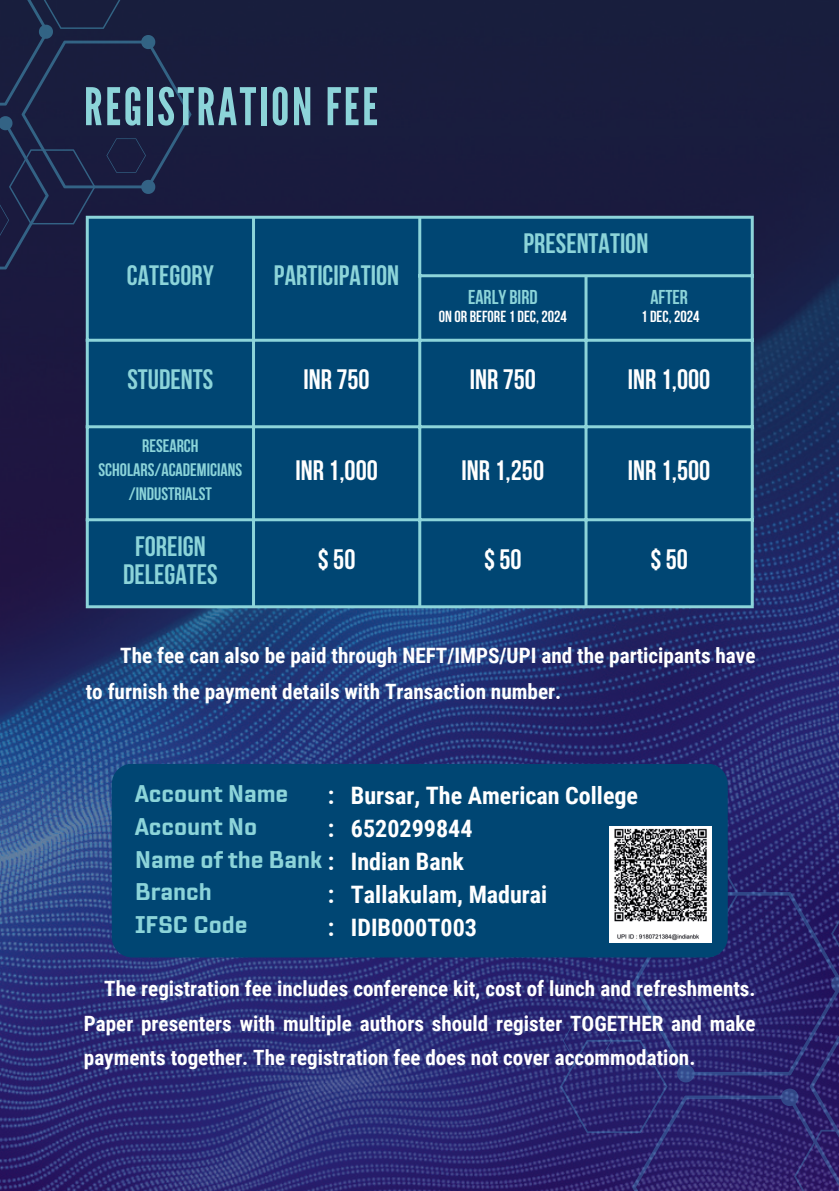
<style>
.page{position:relative;width:839px;height:1191px;background:#fff}
.page>*{position:absolute;margin:0;border:0;box-sizing:border-box;transform-origin:0 0}
.t1{font:51.8px "League Gothic";letter-spacing:.05em;color:#8cd4d9}
.t2{font:700 28px/28px "Bebas Neue";color:#8cd4d9;text-align:center}
.t3{font:700 28px "Bebas Neue";color:#fff}
.t4{font:700 24px/33px "Roboto Condensed";color:#fff}
.t5{font:700 24px/32.8px "TT Lakes Neue Cond";color:#8cd4d9}
.t6{font:700 21.2px/36px "Roboto Condensed";color:#fff}
.t7{font:700 21px/34.4px "Roboto Condensed";color:#fff;text-align:justify}
.t8{font:700 20px "Bebas Neue";color:#8cd4d9}
.t9{font:700 18px/24px "Bebas Neue";color:#8cd4d9;text-align:center}
.t10{font:700 16px "Bebas Neue";color:#fff}
.s1{font-family:"Roboto Condensed";color:#fff}
</style>
<div class="page">
<img style="left:0;top:0;width:838px;height:1191px">
<svg style="left:0;top:0;width:191px;height:269px;background:#1a2143"></svg>
<svg style="left:560px;top:847px;width:278px;height:344px;background:#2c2671"></svg>
<div style="left:89px;top:219px;width:661px;height:386px;background:#004673"></div>
<hr style="left:86px;top:219px;width:3px;height:386px;background:#8cd4d9">
<hr style="left:252px;top:219px;width:3px;height:386px;background:#8cd4d9">
<hr style="left:418px;top:219px;width:3px;height:386px;background:#8cd4d9">
<hr style="left:584px;top:277px;width:3px;height:328px;background:#8cd4d9">
<hr style="left:750px;top:219px;width:3px;height:386px;background:#8cd4d9">
<hr style="left:86px;top:216px;width:667px;height:3px;background:#8cd4d9">
<hr style="left:418px;top:274px;width:335px;height:3px;background:#8cd4d9">
<hr style="left:86px;top:339px;width:667px;height:3px;background:#8cd4d9">
<hr style="left:86px;top:425px;width:667px;height:3px;background:#8cd4d9">
<hr style="left:86px;top:518px;width:667px;height:3px;background:#8cd4d9">
<hr style="left:86px;top:605px;width:667px;height:3px;background:#8cd4d9">
<div style="left:112px;top:764px;width:615px;height:194px;background:#004673"></div>
<img style="left:609px;top:827px;width:102px;height:115px">
<h1 class="t1" style="left:84px;top:76px;width:295px">REGISTRATION FEE</h1>
<h2 class="t2" style="left:127px;top:261px;width:88px">CATEGORY</h2>
<h2 class="t2" style="left:274px;top:261px;width:127px">PARTICIPATION</h2>
<h2 class="t2" style="left:523px;top:229px;width:126px">PRESENTATION</h2>
<p class="t8" style="left:468px;top:286px;width:71px">EARLY BIRD</p>
<p class="t10" style="left:439px;top:308px;width:130px">ON OR BEFORE 1 DEC, 2024</p>
<p class="t8" style="left:650px;top:286px;width:39px">AFTER</p>
<p class="t10" style="left:641px;top:308px;width:60px">1 DEC, 2024</p>
<h2 class="t2" style="left:127px;top:365px;width:87px">STUDENTS</h2>
<h2 class="t3" style="left:303px;top:364px;width:68px">INR 750</h2>
<h2 class="t3" style="left:470px;top:364px;width:68px">INR 750</h2>
<h2 class="t3" style="left:628px;top:364px;width:84px">INR 1,000</h2>
<p class="t9" style="left:98px;top:434px;width:145px">RESEARCH<br>SCHOLARS/ACADEMICIANS /INDUSTRIALST</p>
<h2 class="t2" style="left:123px;top:532px;width:96px">FOREIGN<br>DELEGATES</h2>
<h2 class="t3" style="left:295px;top:455px;width:84px">INR 1,000</h2>
<h2 class="t3" style="left:461px;top:455px;width:84px">INR 1,250</h2>
<h2 class="t3" style="left:628px;top:455px;width:84px">INR 1,500</h2>
<h2 class="t3" style="left:318px;top:544px;width:39px">$ 50</h2>
<h2 class="t3" style="left:484px;top:544px;width:39px">$ 50</h2>
<h2 class="t3" style="left:650px;top:544px;width:39px">$ 50</h2>
<p class="t6" style="left:86px;top:637px;width:671px;text-indent:34px">The fee can also be paid through NEFT/IMPS/UPI and the participants have to furnish the payment details with Transaction number.</p>
<p class="t5" style="left:135px;top:778px;width:330px">Account Name<br>Account No<br>Name of the Bank <span class="s1">: Indian Bank<br></span>Branch<br>IFSC Code</p>
<p class="t4" style="left:328px;top:778px;width:312px">: Bursar, The American College : 6520299844</p>
<p class="t4" style="left:328px;top:877px;width:221px">: Tallakulam, Madurai : IDIB000T003</p>
<p class="t7" style="left:84px;top:971px;width:673px;text-indent:20px">The registration fee includes conference kit, cost of lunch and refreshments.<br>Paper presenters with multiple authors should register TOGETHER and make payments together. The registration fee does not cover accommodation.</p>
</div>
